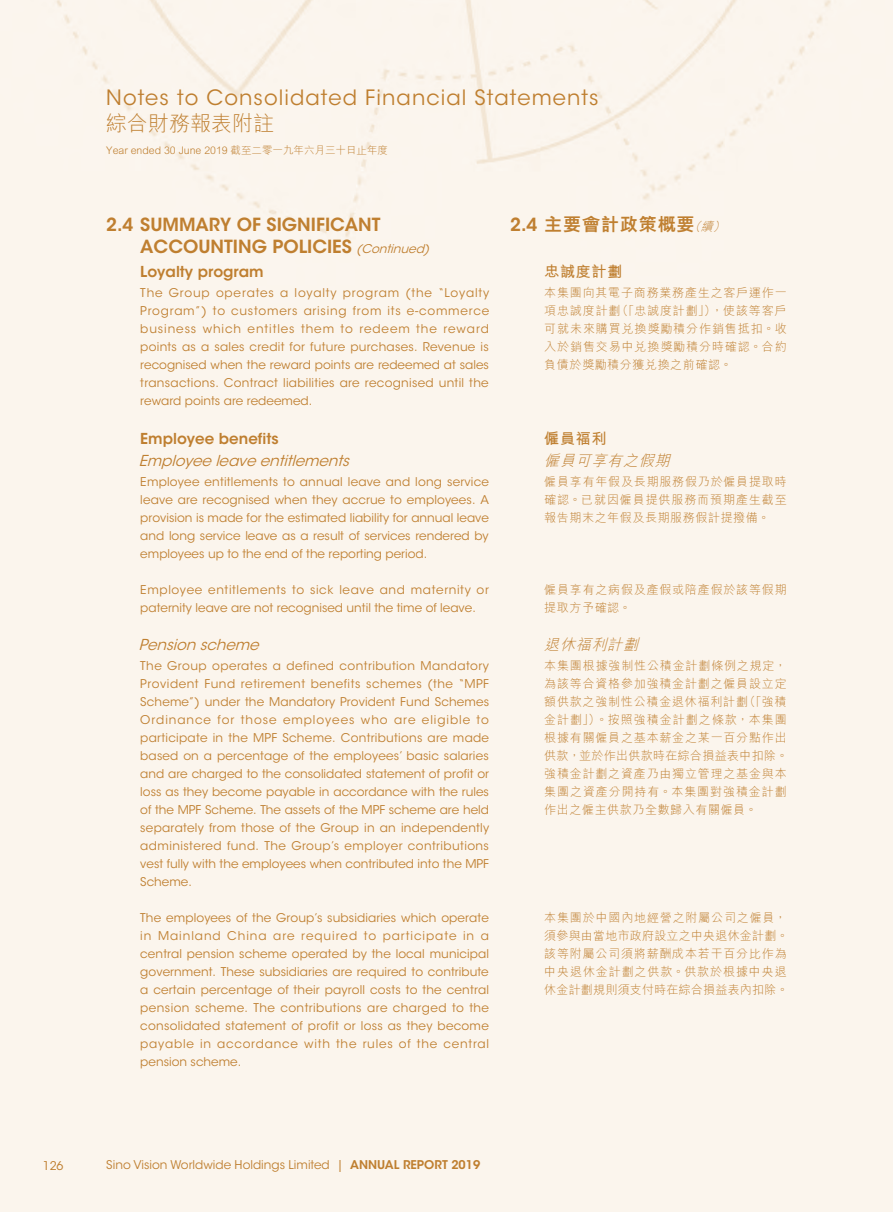
<style>
.page{position:relative;width:893px;height:1212px;background:#fff}
.page>*{position:absolute;margin:0;border:0;box-sizing:border-box;transform-origin:0 0}
.t1{font:21px "ITC Avant Garde Std";letter-spacing:.05em;color:#bf7f30}
.t2{font:300 21px "M Hei HK";color:#bf7f30}
.t3{font:600 18px/22.5px "ITC Avant Garde Std";color:#bf7f30}
.t4{font:800 18px "M Hei HK";letter-spacing:.05em;color:#bf7f30}
.t5{font:italic 15px "ITC Avant Garde Std";color:#bf7f30}
.t6{font:600 15px "ITC Avant Garde Std";color:#bf7f30}
.t7{font:italic 300 15px "M Hei HK";color:#bf7f30}
.t8{font:700 15px "M Hei HK";letter-spacing:.05em;color:#bf7f30}
.t9{font:12px/18px "ITC Avant Garde Std";color:#bf7f30;text-align:justify}
.t10{font:300 12px/18px "M Hei HK";letter-spacing:.065em;color:#bf7f30}
.t11{font:300 10.5px "M Hei HK";color:#bf7f30}
.s1{font-weight:400;font-style:italic;font-size:12px}
.s2{font-family:"ITC Avant Garde Std";font-weight:600}
.s3{font-weight:300;font-style:italic;font-size:12px}
.s4{font-weight:600}
</style>
<div class="page">
<h1 class="t1" style="left:106px;top:84px;width:494px">Notes to Consolidated Financial Statements</h1>
<h1 class="t2" style="left:106px;top:113px;width:169px">綜合財務報表附註</h1>
<p class="t11" style="left:106px;top:145px;width:283px">Year ended 30 June 2019 截至二零一九年六月三十日止年度</p>
<h2 class="t3" style="left:140px;top:213px;width:294px;text-indent:-34px">2.4 SUMMARY OF SIGNIFICANT<br>ACCOUNTING POLICIES <span class="s1">(Continued)</span></h2>
<p class="t6" style="left:140px;top:262px;width:125px">Loyalty program</p>
<p class="t9" style="left:140px;top:284px;width:350px">The Group operates a loyalty program (the “Loyalty Program”) to customers arising from its e-commerce business which entitles them to redeem the reward points as a sales credit for future purchases. Revenue is recognised when the reward points are redeemed at sales transactions. Contract liabilities are recognised until the reward points are redeemed.</p>
<p class="t6" style="left:140px;top:429px;width:140px">Employee benefits</p>
<p class="t5" style="left:139px;top:451px;width:217px">Employee leave entitlements</p>
<p class="t9" style="left:140px;top:472px;width:350px">Employee entitlements to annual leave and long service leave are recognised when they accrue to employees. A provision is made for the estimated liability for annual leave and long service leave as a result of services rendered by employees up to the end of the reporting period.</p>
<p class="t9" style="left:140px;top:580px;width:350px">Employee entitlements to sick leave and maternity or paternity leave are not recognised until the time of leave.</p>
<p class="t5" style="left:139px;top:636px;width:126px">Pension scheme</p>
<p class="t9" style="left:140px;top:657px;width:350px">The Group operates a defined contribution Mandatory Provident Fund retirement benefits schemes (the “MPF Scheme”) under the Mandatory Provident Fund Schemes Ordinance for those employees who are eligible to participate in the MPF Scheme. Contributions are made based on a percentage of the employees’ basic salaries and are charged to the consolidated statement of profit or loss as they become payable in accordance with the rules of the MPF Scheme. The assets of the MPF scheme are held separately from those of the Group in an independently administered fund. The Group’s employer contributions vest fully with the employees when contributed into the MPF Scheme.</p>
<p class="t9" style="left:140px;top:909px;width:350px">The employees of the Group’s subsidiaries which operate in Mainland China are required to participate in a central pension scheme operated by the local municipal government. These subsidiaries are required to contribute a certain percentage of their payroll costs to the central pension scheme. The contributions are charged to the consolidated statement of profit or loss as they become payable in accordance with the rules of the central pension scheme.</p>
<h2 class="t4" style="left:510px;top:215px;width:219px"><span class="s2">2.4</span> 主要會計政策概要<span class="s3">（續）</span></h2>
<p class="t8" style="left:544px;top:261px;width:79px">忠誠度計劃</p>
<p class="t10" style="left:544px;top:283px;width:244px;text-align:justify">本集團向其電子商務業務產生之客戶運作一項忠誠度計劃（「忠誠度計劃」），使該等客戶可就未來購買兌換獎勵積分作銷售抵扣。收入於銷售交易中兌換獎勵積分時確認。合約負債於獎勵積分獲兌換之前確認。</p>
<p class="t8" style="left:544px;top:427px;width:64px">僱員福利</p>
<p class="t7" style="left:544px;top:453px;width:131px">僱員可享有之假期</p>
<p class="t10" style="left:544px;top:472px;width:244px;text-align:justify">僱員享有年假及長期服務假乃於僱員提取時確認。已就因僱員提供服務而預期產生截至報告期末之年假及長期服務假計提撥備。</p>
<p class="t10" style="left:544px;top:580px;width:244px">僱員享有之病假及產假或陪產假於該等假期提取方予確認。</p>
<p class="t7" style="left:544px;top:637px;width:99px">退休福利計劃</p>
<p class="t10" style="left:544px;top:656px;width:245px">本集團根據強制性公積金計劃條例之規定，為該等合資格參加強積金計劃之僱員設立定額供款之強制性公積金退休福利計劃（「強積金計劃」）。按照強積金計劃之條款，本集團根據有關僱員之基本薪金之某一百分點作出供款，並於作出供款時在綜合損益表中扣除。強積金計劃之資產乃由獨立管理之基金與本集團之資產分開持有。本集團對強積金計劃作出之僱主供款乃全數歸入有關僱員。</p>
<p class="t10" style="left:544px;top:908px;width:246px">本集團於中國內地經營之附屬公司之僱員，須參與由當地市政府設立之中央退休金計劃。該等附屬公司須將薪酬成本若干百分比作為中央退休金計劃之供款。供款於根據中央退休金計劃規則須支付時在綜合損益表內扣除。</p>
<p class="t9" style="left:43px;top:1156px;width:22px">126</p>
<p class="t9" style="left:106px;top:1155px;width:375px">Sino Vision Worldwide Holdings Limited | <span class="s4">ANNUAL REPORT 2019</span></p>
</div>
